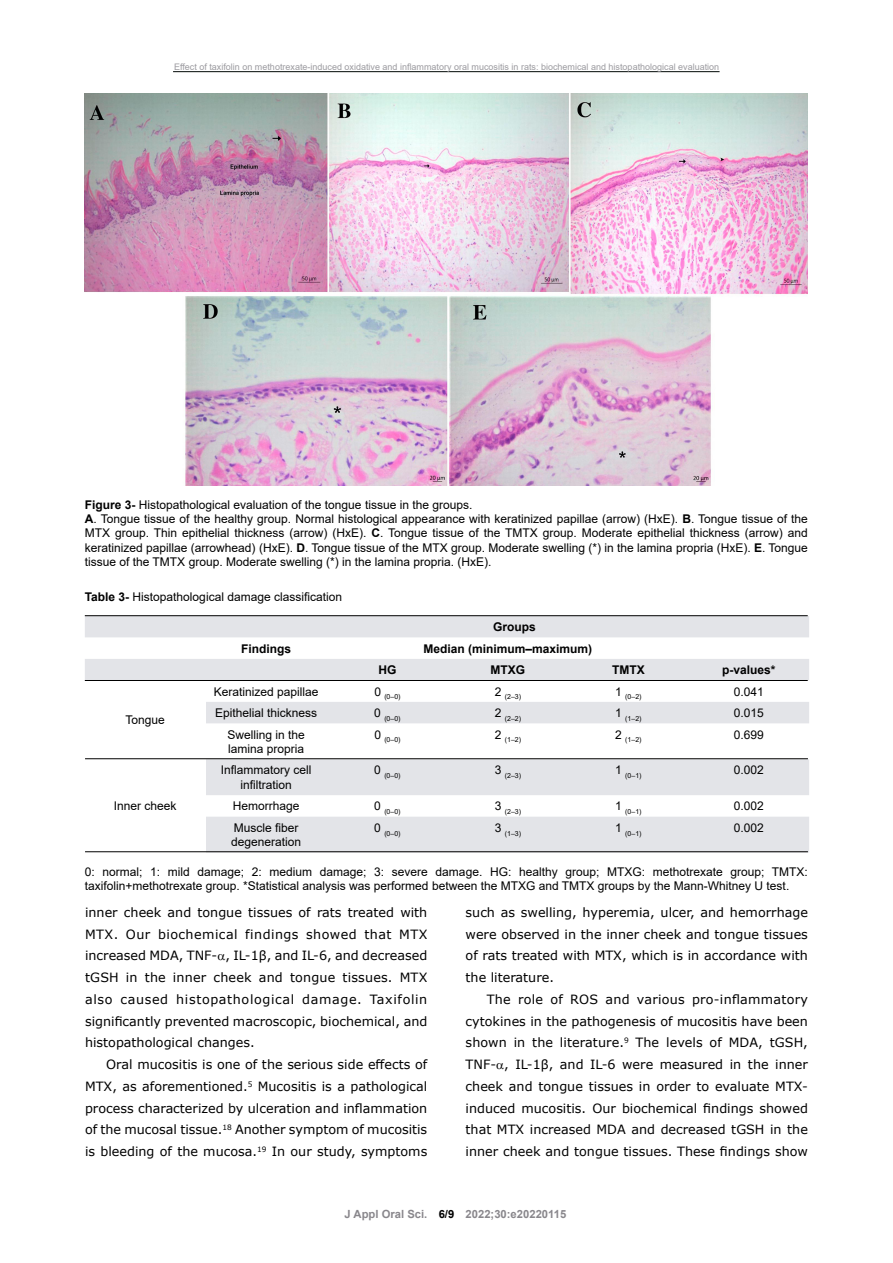
<style>
.page{position:relative;width:893px;height:1263px;background:#fff}
.page>*{position:absolute;margin:0;border:0;box-sizing:border-box;transform-origin:0 0}
.t1{font:12.75px/21.8px "Verdana";color:#000;text-align:justify}
.t2{font:12px/14.4px "Arial";color:#000}
.t3{font:700 12px "Arial";color:#000}
.t4{font:700 11.25px "Arial";color:#89878c}
.t5{font:9px "Arial";color:#9c9ba0}
.t6{font:6.9px "Arial";color:#000}
.s1{font-weight:700}
.s2{color:#000}
</style>
<div class="page">
<hr style="left:173px;top:71px;width:547px;height:1px;background:#000805">
<img style="left:85px;top:94px;width:723px;height:391px">
<svg style="left:85px;top:616px;width:724px;height:236px;fill:#e3e4e8"></svg>
<div style="left:85px;top:680px;width:120px;height:79px;background:#fff"></div>
<div style="left:85px;top:759px;width:120px;height:93px;background:#fff"></div>
<hr style="left:85px;top:615px;width:723px;height:1px;background:#000">
<hr style="left:85px;top:680px;width:723px;height:1px;background:#000">
<hr style="left:85px;top:758px;width:723px;height:1px;background:#000">
<hr style="left:85px;top:851px;width:723px;height:1px;background:#000">
<p class="t5" style="left:174px;top:60px;width:547px">Effect of taxifolin on methotrexate-induced oxidative and inflammatory oral mucositis in rats: biochemical and histopathological evaluation</p>
<p class="t2" style="left:85px;top:497px;width:725px"><span class="s1">Figure 3-</span> Histopathological evaluation of the tongue tissue in the groups.<br><span class="s1">A</span>. Tongue tissue of the healthy group. Normal histological appearance with keratinized papillae (arrow) (HxE). <span class="s1">B</span>. Tongue tissue of the MTX group. Thin epithelial thickness (arrow) (HxE). <span class="s1">C</span>. Tongue tissue of the TMTX group. Moderate epithelial thickness (arrow) and keratinized papillae (arrowhead) (HxE). <span class="s1">D</span>. Tongue tissue of the MTX group. Moderate swelling (*) in the lamina propria (HxE). <span class="s1">E</span>. Tongue tissue of the TMTX group. Moderate swelling (*) in the lamina propria. (HxE).</p>
<p class="t2" style="left:85px;top:589px;width:259px"><span class="s1">Table 3-</span> Histopathological damage classification</p>
<p class="t3" style="left:493px;top:618px;width:44px">Groups</p>
<p class="t2" style="left:125px;top:713px;width:41px">Tongue</p>
<p class="t3" style="left:241px;top:640px;width:52px">Findings</p>
<p class="t3" style="left:424px;top:640px;width:170px">Median (minimum–maximum)</p>
<p class="t3" style="left:378px;top:661px;width:19px">HG</p>
<p class="t3" style="left:491px;top:661px;width:36px">MTXG</p>
<p class="t3" style="left:612px;top:661px;width:34px">TMTX</p>
<p class="t3" style="left:722px;top:661px;width:55px">p-values*</p>
<p class="t2" style="left:214px;top:684px;width:106px">Keratinized papillae</p>
<p class="t6" style="left:374px;top:692px;width:28px"><sup>0</sup> (0–0)</p>
<p class="t6" style="left:495px;top:692px;width:28px"><sup>2</sup> (2–3)</p>
<p class="t6" style="left:615px;top:692px;width:28px"><sup>1</sup> (0–2)</p>
<p class="t2" style="left:734px;top:684px;width:32px">0.041</p>
<p class="t2" style="left:215px;top:705px;width:104px">Epithelial thickness</p>
<p class="t6" style="left:374px;top:714px;width:28px"><sup>0</sup> (0–0)</p>
<p class="t6" style="left:495px;top:714px;width:28px"><sup>2</sup> (2–2)</p>
<p class="t6" style="left:615px;top:714px;width:28px"><sup>1</sup> (1–2)</p>
<p class="t2" style="left:734px;top:705px;width:32px">0.015</p>
<p class="t2" style="left:228px;top:727px;width:79px">Swelling in the lamina propria</p>
<p class="t6" style="left:374px;top:735px;width:28px"><sup>0</sup> (0–0)</p>
<p class="t6" style="left:495px;top:735px;width:28px"><sup>2</sup> (1–2)</p>
<p class="t6" style="left:615px;top:735px;width:28px"><sup>2</sup> (1–2)</p>
<p class="t2" style="left:734px;top:727px;width:32px">0.699</p>
<p class="t2" style="left:221px;top:763px;width:92px;text-align:center">Inflammatory cell infiltration</p>
<p class="t6" style="left:374px;top:771px;width:28px"><sup>0</sup> (0–0)</p>
<p class="t6" style="left:495px;top:771px;width:28px"><sup>3</sup> (2–3)</p>
<p class="t6" style="left:615px;top:771px;width:28px"><sup>1</sup> (0–1)</p>
<p class="t2" style="left:734px;top:763px;width:32px">0.002</p>
<p class="t2" style="left:233px;top:799px;width:68px">Hemorrhage</p>
<p class="t6" style="left:374px;top:807px;width:28px"><sup>0</sup> (0–0)</p>
<p class="t6" style="left:495px;top:807px;width:28px"><sup>3</sup> (2–3)</p>
<p class="t6" style="left:615px;top:807px;width:28px"><sup>1</sup> (0–1)</p>
<p class="t2" style="left:734px;top:799px;width:32px">0.002</p>
<p class="t2" style="left:231px;top:820px;width:72px">Muscle fiber degeneration</p>
<p class="t6" style="left:374px;top:828px;width:28px"><sup>0</sup> (0–0)</p>
<p class="t6" style="left:495px;top:828px;width:28px"><sup>3</sup> (1–3)</p>
<p class="t6" style="left:615px;top:828px;width:28px"><sup>1</sup> (0–1)</p>
<p class="t2" style="left:734px;top:820px;width:32px">0.002</p>
<p class="t2" style="left:85px;top:864px;width:725px">0: normal; 1: mild damage; 2: medium damage; 3: severe damage. HG: healthy group; MTXG: methotrexate group; TMTX: taxifolin+methotrexate group. *Statistical analysis was performed between the MTXG and TMTX groups by the Mann-Whitney U test.</p>
<p class="t2" style="left:114px;top:799px;width:64px">Inner cheek</p>
<p class="t1" style="left:85px;top:901px;width:344px">inner cheek and tongue tissues of rats treated with MTX. Our biochemical findings showed that MTX increased MDA, TNF- , IL-1β, and IL-6, and decreased tGSH in the inner cheek and tongue tissues. MTX also caused histopathological damage. Taxifolin significantly prevented macroscopic, biochemical, and histopathological changes.</p>
<p class="t1" style="left:85px;top:1053px;width:344px;text-indent:21px">Oral mucositis is one of the serious side effects of MTX, as aforementioned.<sup>5</sup> Mucositis is a pathological process characterized by ulceration and inflammation of the mucosal tissue.<sup>18</sup> Another symptom of mucositis is bleeding of the mucosa.<sup>19</sup> In our study, symptoms</p>
<p class="t1" style="left:466px;top:901px;width:344px">such as swelling, hyperemia, ulcer, and hemorrhage were observed in the inner cheek and tongue tissues of rats treated with MTX, which is in accordance with the literature.</p>
<p class="t1" style="left:466px;top:988px;width:344px;text-indent:21px">The role of ROS and various pro-inflammatory cytokines in the pathogenesis of mucositis have been shown in the literature.<sup>9</sup> The levels of MDA, tGSH, TNF- , IL-1β, and IL-6 were measured in the inner cheek and tongue tissues in order to evaluate MTX&shy;induced mucositis. Our biochemical findings showed that MTX increased MDA and decreased tGSH in the inner cheek and tongue tissues. These findings show</p>
<p class="t4" style="left:345px;top:1206px;width:223px">J Appl Oral Sci. <span class="s2">6/9</span> 2022;30:e20220115</p>
</div>
